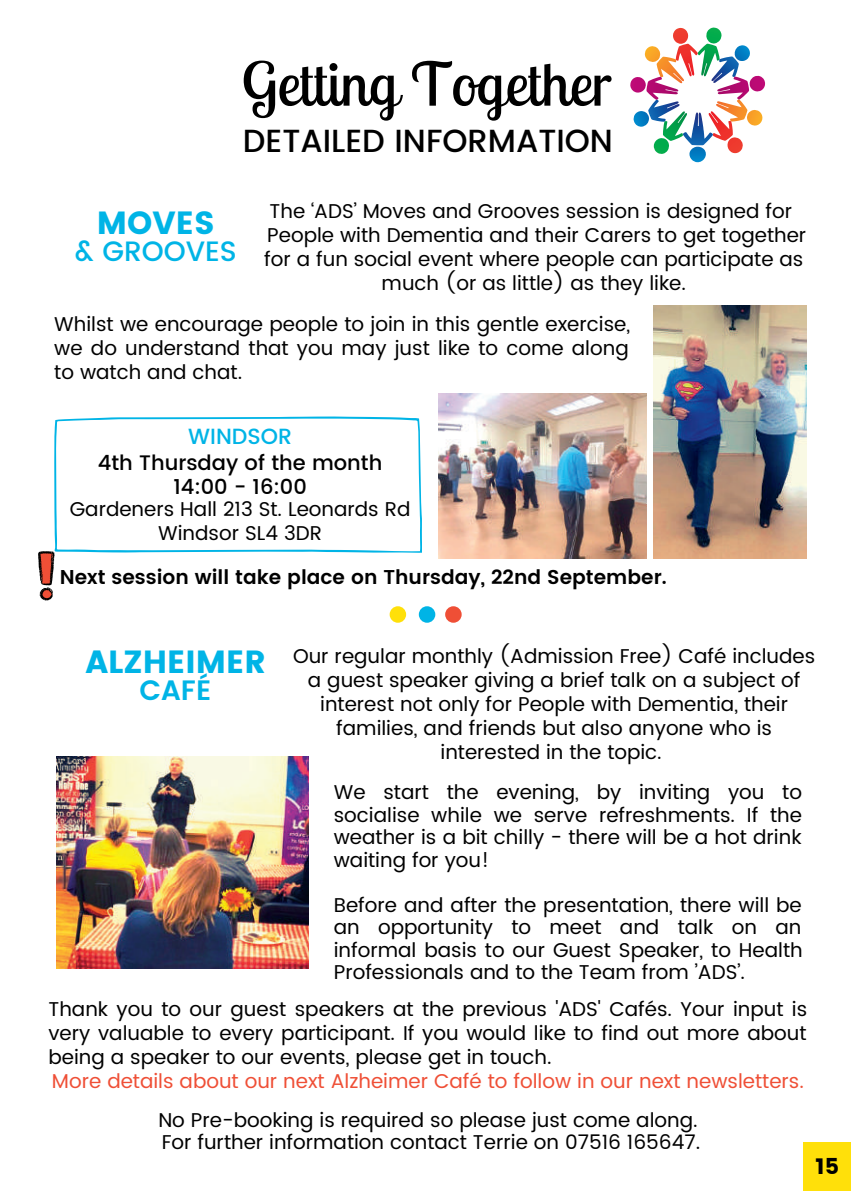
<style>
.page{position:relative;width:851px;height:1191px;background:#fff}
.page>*{position:absolute;margin:0;border:0;box-sizing:border-box;transform-origin:0 0}
.t1{font:60px "Lobster Two";color:#000}
.t2{font:500 32px "Poppins";color:#000}
.t3{font:32px "Poppins";color:#00b4e6}
.t4{font:500 28px "Poppins";color:#00b4e6}
.t5{font:600 28px "Poppins";color:#00b4e6}
.t6{font:500 22px "Poppins";color:#00b4e6}
.t7{font:22px "Poppins";color:#000}
.t8{font:500 21px/24px "Poppins";color:#000;text-align:center}
.t9{font:20px/24px "Poppins";color:#000;text-align:justify}
.t10{font:20px "Poppins";color:#ef4f36}
.t11{font:600 20px "Poppins";color:#000}
</style>
<div class="page">
<svg style="left:630px;top:27px;width:134px;height:135px"></svg>
<div style="left:389px;top:606px;width:17px;height:17px;background:#ffe00a;border-radius:50%"></div>
<div style="left:418px;top:606px;width:17px;height:17px;background:#00b4e6;border-radius:50%"></div>
<div style="left:445px;top:606px;width:16px;height:17px;background:#ef4f36;border-radius:50%"></div>
<img style="left:438px;top:393px;width:208px;height:165px">
<img style="left:653px;top:305px;width:153px;height:254px">
<svg style="left:54px;top:417px;width:368px;height:136px"></svg>
<img style="left:57px;top:757px;width:251px;height:211px">
<div style="left:802px;top:1142px;width:48px;height:48px;background:#ffe00a"></div>
<svg style="left:38px;top:551px;width:17px;height:50px"></svg>
<h1 class="t1" style="left:241px;top:46px;width:371px">Getting Together</h1>
<h2 class="t2" style="left:243px;top:122px;width:371px">DETAILED INFORMATION</h2>
<h2 class="t3" style="left:97px;top:205px;width:119px">MOVES</h2>
<h3 class="t4" style="left:75px;top:235px;width:163px">&amp; GROOVES</h3>
<p class="t9" style="left:264px;top:199px;width:543px;text-align:center">The ‘ADS’ Moves and Grooves session is designed for People with Dementia and their Carers to get together for a fun social event where people can participate as much (or as little) as they like.</p>
<p class="t9" style="left:54px;top:313px;width:577px">Whilst we encourage people to join in this gentle exercise, we do understand that you may just like to come along to watch and chat.</p>
<p class="t6" style="left:188px;top:424px;width:105px">WINDSOR</p>
<p class="t8" style="left:98px;top:451px;width:286px">4th Thursday of the month<br>14:00 - 16:00</p>
<p class="t9" style="left:70px;top:497px;width:342px;text-align:center">Gardeners Hall 213 St. Leonards Rd<br>Windsor SL4 3DR</p>
<p class="t11" style="left:60px;top:565px;width:608px">Next session will take place on Thursday, 22nd September.</p>
<h2 class="t3" style="left:85px;top:644px;width:182px">ALZHEIMER</h2>
<h3 class="t5" style="left:140px;top:674px;width:73px">CAFÉ</h3>
<p class="t9" style="left:293px;top:644px;width:523px;text-align:center">Our regular monthly (Admission Free) Café includes a guest speaker giving a brief talk on a subject of interest not only for People with Dementia, their families, and friends but also anyone who is interested in the topic.</p>
<p class="t9" style="left:333px;top:781px;width:469px;line-height:22.4px">We start the evening, by inviting you to socialise while we serve refreshments. If the weather is a bit chilly - there will be a hot drink waiting for you!</p>
<p class="t9" style="left:333px;top:894px;width:470px;line-height:22.4px">Before and after the presentation, there will be an opportunity to meet and talk on an informal basis to our Guest Speaker, to Health Professionals and to the Team from ’ADS’.</p>
<p class="t9" style="left:48px;top:997px;width:759px">Thank you to our guest speakers at the previous 'ADS' Cafés. Your input is very valuable to every participant. If you would like to find out more about being a speaker to our events, please get in touch.</p>
<p class="t10" style="left:52px;top:1069px;width:753px">More details about our next Alzheimer Café to follow in our next newsletters.</p>
<p class="t9" style="left:158px;top:1109px;width:543px;line-height:22.4px">No Pre-booking is required so please just come along.<br>For further information contact Terrie on 07516 165647.</p>
<p class="t7" style="left:815px;top:1154px;width:25px">15</p>
</div>
